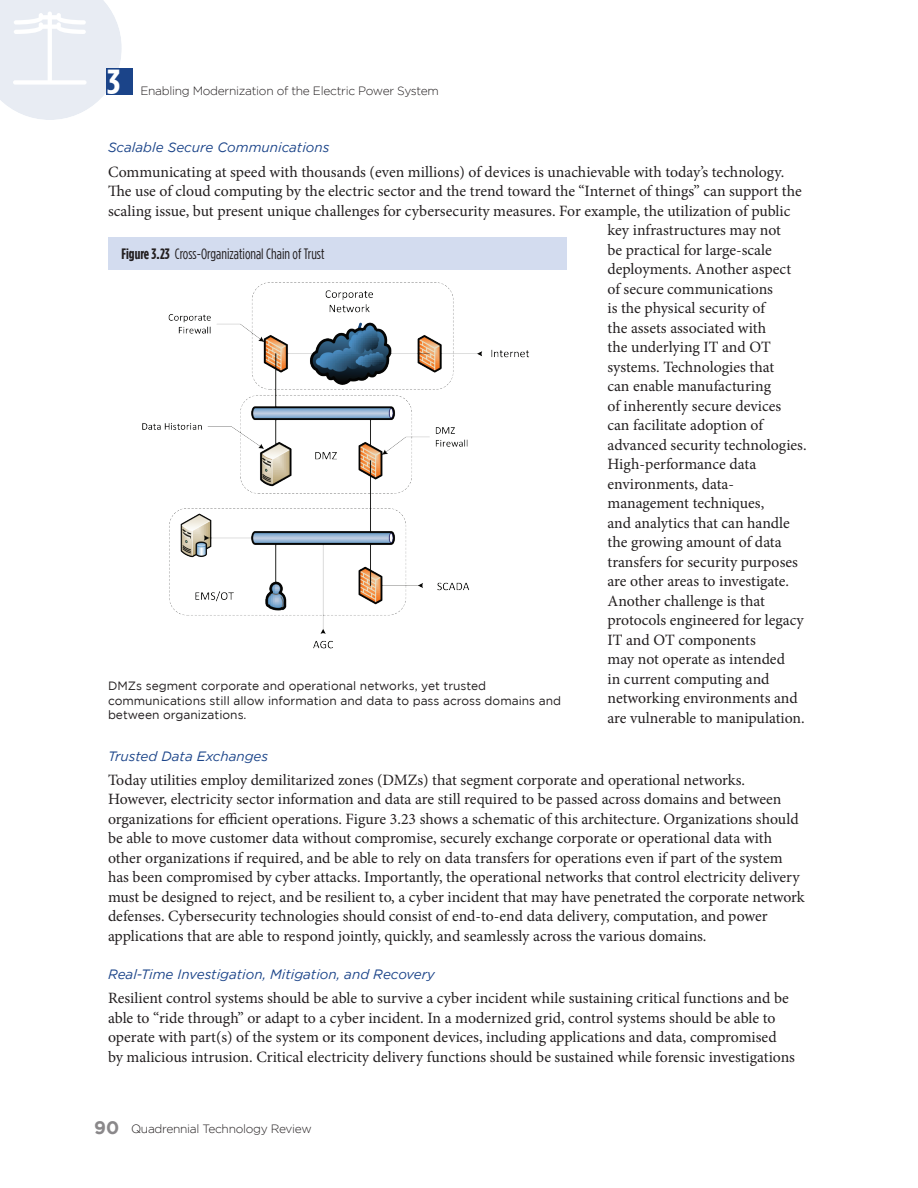
<style>
.page{position:relative;width:918px;height:1188px;background:#fff}
.page>*{position:absolute;margin:0;border:0;box-sizing:border-box;transform-origin:0 0}
.t1{font:700 34.65px "Gotham Condensed";color:#fff;scale:1.15 1}
.Body_Text{font:15.75px/19.5px "Minion Pro";color:#231f20}
.Figure_Text{font:15px "Gotham Condensed";color:#231f20}
.Header_four{font:italic 13.5px "Gotham";color:#1b4489}
.figure_footer{font:12px/14.4px "Gotham";color:#231f20}
.t2{font:300 12px "Gotham";letter-spacing:-.025em;color:#231f20}
.s1{font-weight:700}
.s2{font-weight:700;font-size:18px;color:#8a888a}
</style>
<div class="page">
<svg style="left:0;top:0;width:122px;height:120px"></svg>
<div style="left:106px;top:68px;width:27px;height:27px;background:#1b4489"></div>
<div style="left:108px;top:238px;width:459px;height:32px;background:#d3dcef"></div>
<img style="left:142px;top:282px;width:387px;height:367px">
<h1 class="t1" style="left:107px;top:62px;width:13px">3</h1>
<p class="t2" style="left:140px;top:84px;width:300px">Enabling Modernization of the Electric Power System</p>
<p class="Header_four" style="left:108px;top:140px;width:223px">Scalable Secure Communications</p>
<p class="Body_Text" style="left:108px;top:162px;width:678px">Communicating at speed with thousands (even millions) of devices is unachievable with today’s technology.</p>
<p class="Body_Text" style="left:108px;top:182px;width:695px">The use of cloud computing by the electric sector and the trend toward the “Internet of things” can support the</p>
<p class="Body_Text" style="left:108px;top:201px;width:684px">scaling issue, but present unique challenges for cybersecurity measures. For example, the utilization of public</p>
<p class="Body_Text" style="left:608px;top:221px;width:175px">key infrastructures may not</p>
<p class="Body_Text" style="left:608px;top:240px;width:166px">be practical for large-scale</p>
<p class="Body_Text" style="left:608px;top:260px;width:185px">deployments. Another aspect</p>
<p class="Body_Text" style="left:608px;top:279px;width:167px">of secure communications</p>
<p class="Body_Text" style="left:608px;top:299px;width:159px">is the physical security of</p>
<p class="Body_Text" style="left:608px;top:318px;width:160px">the assets associated with</p>
<p class="Body_Text" style="left:608px;top:338px;width:165px">the underlying IT and OT</p>
<p class="Body_Text" style="left:608px;top:357px;width:168px">systems. Technologies that</p>
<p class="Body_Text" style="left:608px;top:377px;width:165px">can enable manufacturing</p>
<p class="Body_Text" style="left:608px;top:396px;width:175px">of inherently secure devices</p>
<p class="Body_Text" style="left:608px;top:416px;width:157px">can facilitate adoption of</p>
<p class="Body_Text" style="left:608px;top:435px;width:201px">advanced security technologies.</p>
<p class="Body_Text" style="left:608px;top:455px;width:150px">High-performance data</p>
<p class="Body_Text" style="left:608px;top:474px;width:128px">environments, data-</p>
<p class="Body_Text" style="left:608px;top:494px;width:158px">management techniques,</p>
<p class="Body_Text" style="left:608px;top:513px;width:184px">and analytics that can handle</p>
<p class="Body_Text" style="left:608px;top:533px;width:176px">the growing amount of data</p>
<p class="Body_Text" style="left:608px;top:552px;width:192px">transfers for security purposes</p>
<p class="Body_Text" style="left:608px;top:572px;width:183px">are other areas to investigate.</p>
<p class="Body_Text" style="left:608px;top:591px;width:159px">Another challenge is that</p>
<p class="Body_Text" style="left:608px;top:611px;width:198px">protocols engineered for legacy</p>
<p class="Body_Text" style="left:608px;top:630px;width:150px">IT and OT components</p>
<p class="Body_Text" style="left:608px;top:650px;width:179px">may not operate as intended</p>
<p class="Body_Text" style="left:608px;top:669px;width:164px">in current computing and</p>
<p class="Body_Text" style="left:608px;top:689px;width:192px">networking environments and</p>
<p class="Body_Text" style="left:608px;top:708px;width:199px">are vulnerable to manipulation.</p>
<p class="Header_four" style="left:108px;top:748px;width:162px">Trusted Data Exchanges</p>
<p class="Body_Text" style="left:108px;top:770px;width:698px">Today utilities employ demilitarized zones (DMZs) that segment corporate and operational networks.<br>However, electricity sector information and data are still required to be passed across domains and between organizations for efficient operations. Figure 3.23 shows a schematic of this architecture. Organizations should be able to move customer data without compromise, securely exchange corporate or operational data with other organizations if required, and be able to rely on data transfers for operations even if part of the system has been compromised by cyber attacks. Importantly, the operational networks that control electricity delivery must be designed to reject, and be resilient to, a cyber incident that may have penetrated the corporate network defenses. Cybersecurity technologies should consist of end-to-end data delivery, computation, and power applications that are able to respond jointly, quickly, and seamlessly across the various domains.</p>
<p class="Header_four" style="left:108px;top:966px;width:329px">Real-Time Investigation, Mitigation, and Recovery</p>
<p class="Body_Text" style="left:108px;top:988px;width:689px">Resilient control systems should be able to survive a cyber incident while sustaining critical functions and be able to “ride through” or adapt to a cyber incident. In a modernized grid, control systems should be able to operate with part(s) of the system or its component devices, including applications and data, compromised by malicious intrusion. Critical electricity delivery functions should be sustained while forensic investigations</p>
<p class="Figure_Text" style="left:122px;top:246px;width:205px"><span class="s1">Figure 3.23</span> Cross-Organizational Chain of Trust</p>
<p class="figure_footer" style="left:108px;top:678px;width:455px">DMZs segment corporate and operational networks, yet trusted communications still allow information and data to pass across domains and between organizations.</p>
<p class="t2" style="left:94px;top:1122px;width:219px"><span class="s2">90</span> Quadrennial Technology Review</p>
</div>
